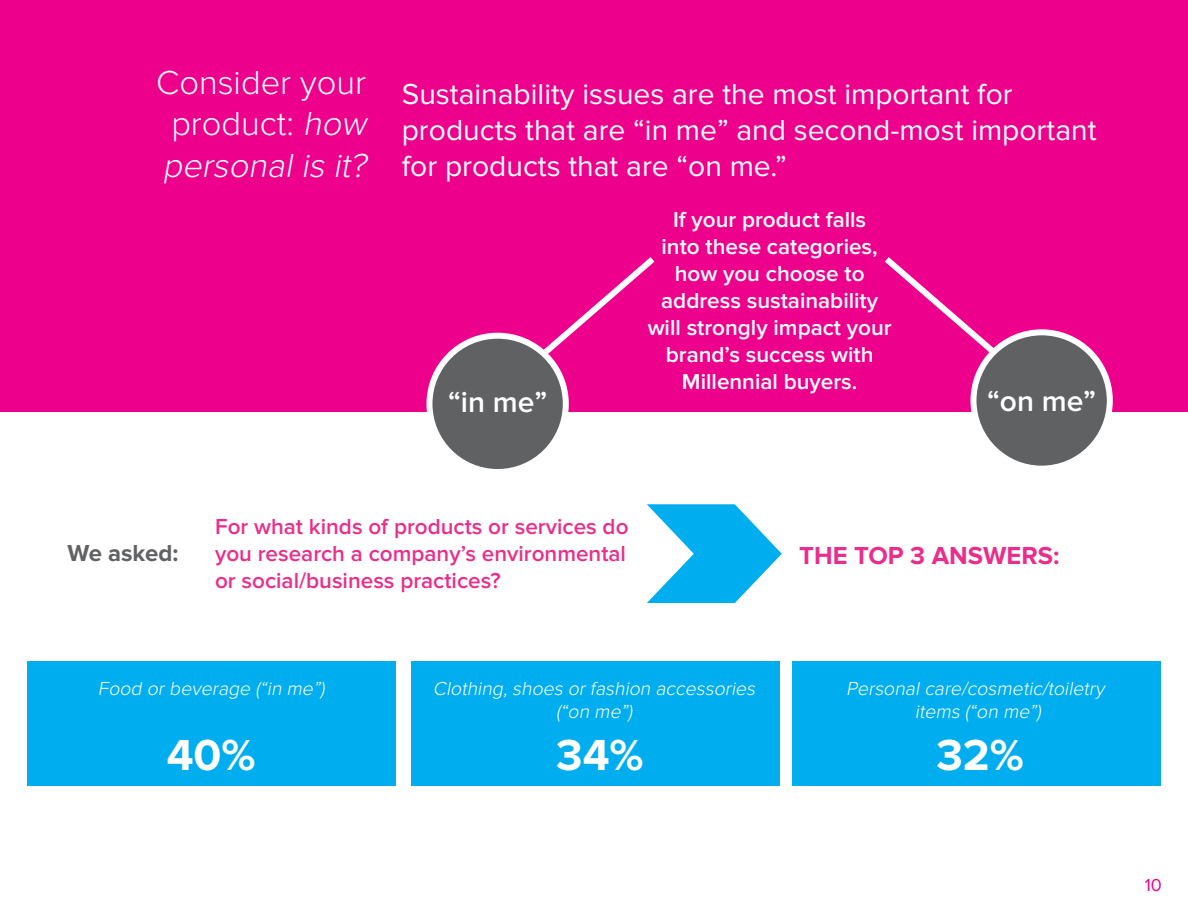
<style>
.page{position:relative;width:1188px;height:918px;background:#fff}
.page>*{position:absolute;margin:0;border:0;box-sizing:border-box;transform-origin:0 0}
.t1{font:700 45px "Proxima Nova";color:#fff}
.t2{font:300 34.5px/41.4px "Proxima Nova";color:#fff}
.t3{font:30px/36px "Proxima Nova";color:#fff}
.t4{font:600 30px "Proxima Nova";color:#fff}
.t5{font:700 25.5px "Proxima Nova";color:#ea2e8b}
.t6{font:700 24px "Proxima Nova";color:#606163}
.t7{font:600 22.5px/27px "Proxima Nova";color:#fff;text-align:center}
.t8{font:600 22.5px/27px "Proxima Nova";color:#ea2e8b;text-align:justify}
.t9{font:italic 300 19.5px/23.4px "Proxima Nova";color:#fff;text-align:center}
.t10{font:18px "Proxima Nova";color:#ec008c}
.s1{font-style:italic}
</style>
<div class="page">
<div style="left:0;top:0;width:1188px;height:412px;background:#ec008c"></div>
<div style="left:793px;top:662px;width:368px;height:124px;background:#00aeef"></div>
<div style="left:411px;top:662px;width:369px;height:124px;background:#00aeef"></div>
<div style="left:27px;top:662px;width:368px;height:124px;background:#00aeef"></div>
<div style="left:429px;top:336px;width:137px;height:136px;background:#606163;border-radius:50%"></div>
<div style="left:426px;top:333px;width:143px;height:142px;border:6px solid #fff;border-radius:50%"></div>
<div style="left:974px;top:332px;width:136px;height:137px;background:#606163;border-radius:50%"></div>
<div style="left:971px;top:329px;width:142px;height:143px;border:6px solid #fff;border-radius:50%"></div>
<svg style="left:537px;top:257px;width:118px;height:103px"></svg>
<svg style="left:885px;top:257px;width:117px;height:103px"></svg>
<svg style="left:647px;top:504px;width:135px;height:99px"></svg>
<h2 class="t2" style="left:156px;top:62px;width:218px">Consider your product: <span class="s1">how personalis it?</span></h2>
<h3 class="t3" style="left:402px;top:76px;width:696px">Sustainability issues are the most important for products that are “in me” and second-most important for products that are “on me.”</h3>
<p class="t7" style="left:648px;top:206px;width:245px">If your product falls<br>into these categories, how you choose to address sustainability will strongly impact your brand’s success with<br>Millennial buyers.</p>
<h3 class="t4" style="left:448px;top:384px;width:101px">“in me”</h3>
<h3 class="t4" style="left:987px;top:384px;width:111px">“on me”</h3>
<p class="t6" style="left:68px;top:539px;width:113px">We asked:</p>
<p class="t8" style="left:215px;top:514px;width:415px">For what kinds of products or services do you research a company’s environmental or social/business practices?</p>
<p class="t5" style="left:799px;top:541px;width:262px">THE TOP 3 ANSWERS:</p>
<p class="t9" style="left:98px;top:677px;width:232px">Food orbeverage (“in me”)</p>
<p class="t9" style="left:433px;top:677px;width:328px">Clothing,shoes orfashion accessories (“on me”)</p>
<p class="t9" style="left:846px;top:677px;width:264px">Personalcare/cosmetic/toiletry items (“on me”)</p>
<h1 class="t1" style="left:167px;top:729px;width:90px">40%</h1>
<h1 class="t1" style="left:556px;top:729px;width:89px">34%</h1>
<h1 class="t1" style="left:936px;top:729px;width:89px">32%</h1>
<p class="t10" style="left:1145px;top:875px;width:19px">10</p>
</div>
